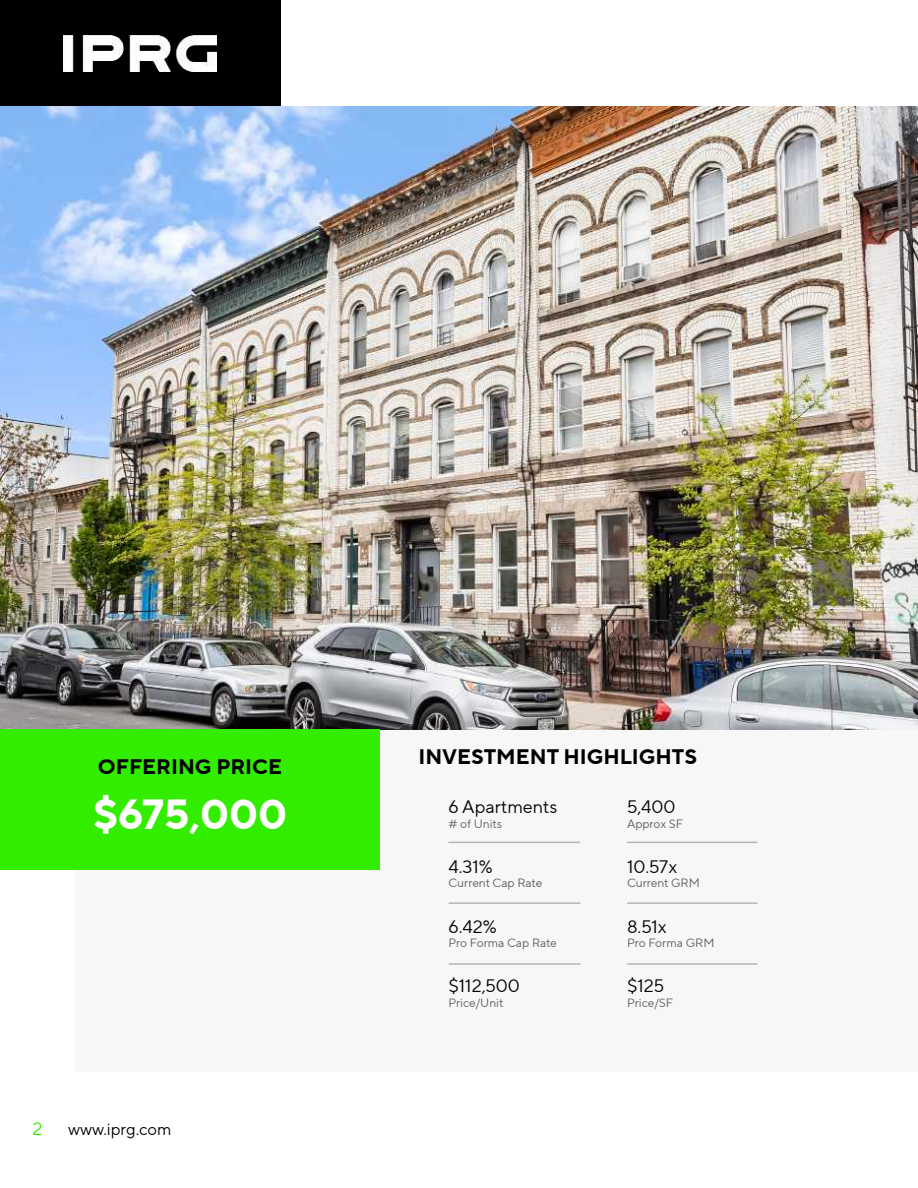
<style>
.page{position:relative;width:918px;height:1188px;background:#fff}
.page>*{position:absolute;margin:0;border:0;box-sizing:border-box;transform-origin:0 0}
.t1{font:700 42px "TT Norms Pro";color:#fff}
.t2{font:700 21px "TT Norms Pro";color:#000}
.t3{font:18px "TT Norms Pro";color:#000}
.t4{font:18px "TT Norms Pro";color:#33ed00}
.t5{font:16.5px "TT Norms Pro";color:#000}
.t6{font:12px "TT Norms Pro";color:#5a5b5d}
.t7{font:12px "TT Norms Pro";letter-spacing:-.01em;color:#595a59}
</style>
<div class="page">
<div style="left:0;top:0;width:281px;height:107px;background:#000"></div>
<img style="left:64px;top:35px;width:153px;height:37px">
<div style="left:75px;top:729px;width:843px;height:342px;background:#f7f7f8"></div>
<img style="left:0;top:107px;width:918px;height:623px">
<div style="left:0;top:730px;width:380px;height:140px;background:#33ed00"></div>
<hr style="left:627px;top:842px;width:130px;height:1px;background:#b2b7bb">
<hr style="left:627px;top:902px;width:130px;height:2px;background:#b2b7bb">
<hr style="left:627px;top:963px;width:130px;height:2px;background:#b2b7bb">
<hr style="left:448px;top:842px;width:132px;height:1px;background:#b2b7bb">
<hr style="left:449px;top:902px;width:131px;height:2px;background:#b2b7bb">
<hr style="left:449px;top:963px;width:131px;height:2px;background:#b2b7bb">
<h2 class="t2" style="left:98px;top:752px;width:186px">OFFERING PRICE</h2>
<h1 class="t1" style="left:93px;top:784px;width:196px">$675,000</h1>
<h3 class="t4" style="left:32px;top:1116px;width:11px">2</h3>
<h3 class="t5" style="left:68px;top:1117px;width:105px">www.iprg.com</h3>
<h2 class="t2" style="left:418px;top:741px;width:280px">INVESTMENT HIGHLIGHTS</h2>
<h3 class="t3" style="left:627px;top:794px;width:50px">5,400</h3>
<h3 class="t3" style="left:448px;top:794px;width:110px">6 Apartments</h3>
<p class="t6" style="left:448px;top:815px;width:55px"># of Units</p>
<p class="t7" style="left:627px;top:815px;width:58px">Approx SF</p>
<h3 class="t3" style="left:448px;top:854px;width:46px">4.31%</h3>
<p class="t7" style="left:448px;top:875px;width:95px">Current Cap Rate</p>
<h3 class="t3" style="left:627px;top:854px;width:52px">10.57x</h3>
<p class="t6" style="left:627px;top:875px;width:74px">Current GRM</p>
<h3 class="t3" style="left:448px;top:914px;width:50px">6.42%</h3>
<p class="t6" style="left:448px;top:934px;width:110px">Pro Forma Cap Rate</p>
<h3 class="t3" style="left:627px;top:913px;width:41px">8.51x</h3>
<p class="t6" style="left:627px;top:934px;width:89px">Pro Forma GRM</p>
<h3 class="t3" style="left:448px;top:973px;width:73px">$112,500</h3>
<p class="t6" style="left:448px;top:994px;width:56px">Price/Unit</p>
<h3 class="t3" style="left:627px;top:973px;width:39px">$125</h3>
<p class="t6" style="left:627px;top:994px;width:48px">Price/SF</p>
</div>
